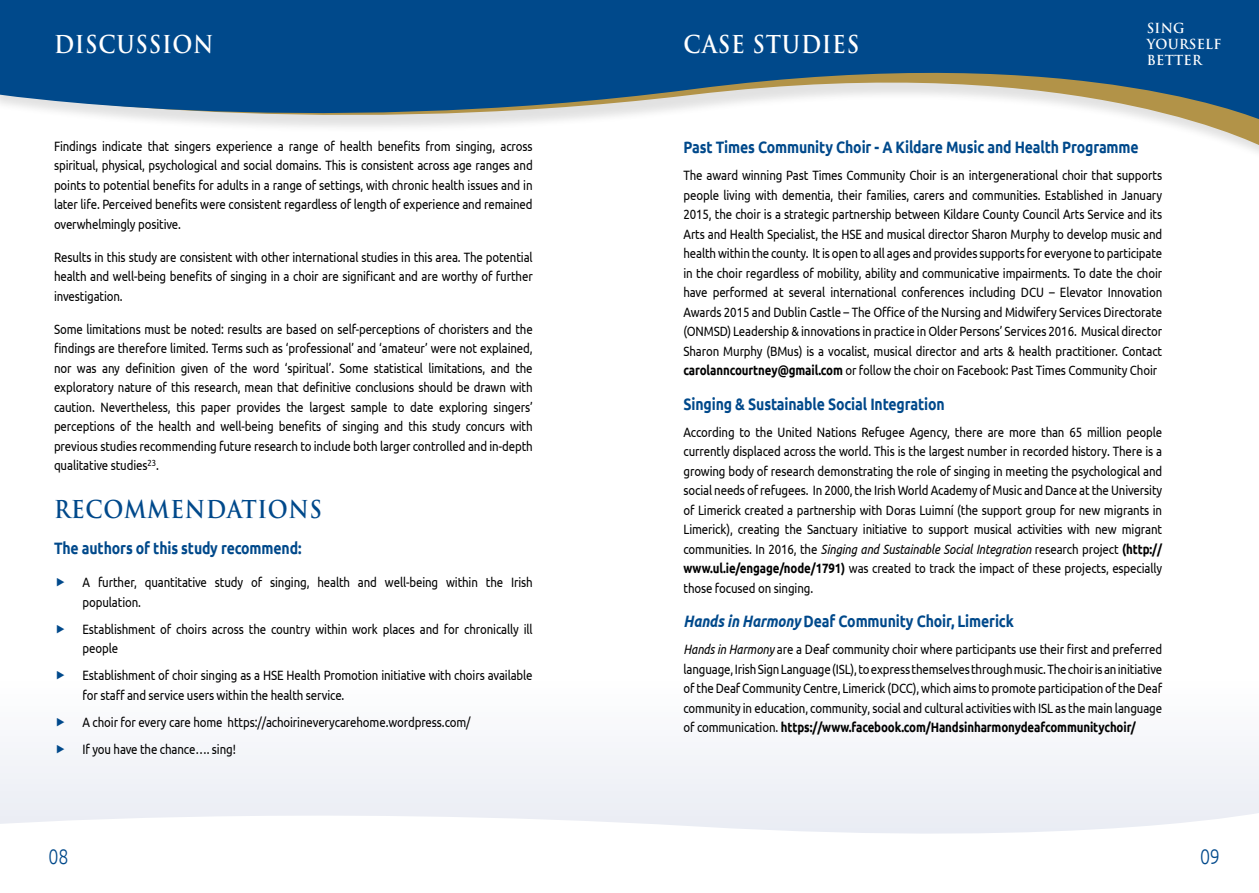
<style>
.page{position:relative;width:1259px;height:893px;background:#fff}
.page>*{position:absolute;margin:0;border:0;box-sizing:border-box;transform-origin:0 0}
.t1{font:700 24px "Trajan";letter-spacing:.035em;color:#fff;scale:.9 1}
.t2{font:700 24px "Trajan";letter-spacing:.035em;color:#00498b;scale:.9 1}
.t3{font:300 21px "Ubuntu";color:#00498b;scale:.85 1}
.t4{font:700 16.5px "Ubuntu";letter-spacing:-.01em;color:#00498b;scale:.85 1}
.t5{font:13.5px/19.5px "Ubuntu";letter-spacing:-.01em;color:#000;text-align:justify;scale:.85 1}
.t6{font:700 13.5px/16.5px "Trajan";letter-spacing:.02em;color:#fff;scale:.96 1}
.s1{font-weight:700}
.s2{font-style:italic}
</style>
<div class="page">
<div style="left:0;top:676px;width:1259px;height:217px;background:#f9fafc"></div>
<svg style="left:0;top:0;width:1259px;height:141px;fill:#00498b"></svg>
<svg style="left:0;top:816px;width:1232px;height:17px"></svg>
<h1 class="t1" style="left:54px;top:29px;width:179px">DISCUSSION</h1>
<h1 class="t1" style="left:683px;top:29px;width:197px">CASE STUDIES</h1>
<p class="t6" style="left:1146px;top:19px;width:79px">SING<br>YOURSELF<br>BETTER</p>
<p class="t5" style="left:54px;top:136px;width:565px">Findings indicate that singers experience a range of health benefits from singing, across spiritual, physical, psychological and social domains. This is consistent across age ranges and points to potential benefits for adults in a range of settings, with chronic health issues and in later life. Perceived benefits were consistent regardless of length of experience and remained overwhelmingly positive.</p>
<p class="t5" style="left:54px;top:247px;width:565px">Results in this study are consistent with other international studies in this area. The potential health and well-being benefits of singing in a choir are significant and are worthy of further investigation.</p>
<p class="t5" style="left:54px;top:319px;width:565px">Some limitations must be noted: results are based on self-perceptions of choristers and the findings are therefore limited. Terms such as ‘professional’ and ‘amateur’ were not explained, nor was any definition given of the word ‘spiritual’. Some statistical limitations, and the exploratory nature of this research, mean that definitive conclusions should be drawn with caution. Nevertheless, this paper provides the largest sample to date exploring singers’ perceptions of the health and well-being benefits of singing and this study concurs with previous studies recommending future research to include both larger controlled and in-depth qualitative studies<sup>23</sup>.</p>
<h1 class="t2" style="left:54px;top:495px;width:299px">RECOMMENDATIONS</h1>
<p class="t4" style="left:54px;top:538px;width:293px">The authors of this study recommend:</p>
<p class="t5" style="left:82px;top:572px;width:531px">A further, quantitative study of singing, health and well-being within the Irish population.</p>
<p class="t5" style="left:82px;top:619px;width:531px">Establishment of choirs across the country within work places and for chronically ill people</p>
<p class="t5" style="left:82px;top:665px;width:531px">Establishment of choir singing as a HSE Health Promotion initiative with choirs available for staff and service users within the health service.</p>
<p class="t5" style="left:82px;top:708px;width:458px;line-height:27px">A choir for every care home https://achoirineverycarehome.wordpress.com/<br>If you have the chance…. sing!</p>
<p class="t4" style="left:683px;top:137px;width:537px">Past Times Community Choir - A Kildare Music and Health Programme</p>
<p class="t5" style="left:683px;top:165px;width:565px">The award winning Past Times Community Choir is an intergenerational choir that supports people living with dementia, their families, carers and communities. Established in January 2015, the choir is a strategic partnership between Kildare County Council Arts Service and its Arts and Health Specialist, the HSE and musical director Sharon Murphy to develop music and health within the county. It is open to all ages and provides supports for everyone to participate in the choir regardless of mobility, ability and communicative impairments. To date the choir have performed at several international conferences including DCU – Elevator Innovation Awards 2015 and Dublin Castle – The Office of the Nursing and Midwifery Services Directorate (ONMSD) Leadership &amp; innovations in practice in Older Persons’ Services 2016. Musical director Sharon Murphy (BMus) is a vocalist, musical director and arts &amp; health practitioner. Contact <span class="s1">carolanncourtney@gmail.com</span> or follow the choir on Facebook: Past Times Community Choir</p>
<p class="t4" style="left:683px;top:394px;width:309px">Singing &amp; Sustainable Social Integration</p>
<p class="t5" style="left:683px;top:422px;width:565px">According to the United Nations Refugee Agency, there are more than 65 million people currently displaced across the world. This is the largest number in recorded history. There is a growing body of research demonstrating the role of singing in meeting the psychological and social needs of refugees. In 2000, the Irish World Academy of Music and Dance at the University of Limerick created a partnership with Doras Luimní (the support group for new migrants in Limerick), creating the Sanctuary initiative to support musical activities with new migrant communities. In 2016, the <span class="s2">Singing and Sustainable Social Integration</span> research project <span class="s1">(http:// www.ul.ie/engage/node/1791)</span> was created to track the impact of these projects, especially those focused on singing.</p>
<p class="t4" style="left:683px;top:611px;width:390px"><span class="s2">Hands in Harmony</span> Deaf Community Choir, Limerick</p>
<p class="t5" style="left:683px;top:639px;width:565px"><span class="s2">Hands in Harmony</span> are a Deaf community choir where participants use their first and preferred language, Irish Sign Language (ISL), to express themselves through music. The choir is an initiative of the Deaf Community Centre, Limerick (DCC), which aims to promote participation of the Deaf community in education, community, social and cultural activities with ISL as the main language of communication. <span class="s1">https://www.facebook.com/Handsinharmonydeafcommunitychoir/</span></p>
<h2 class="t3" style="left:48px;top:844px;width:25px">08</h2>
<h2 class="t3" style="left:1200px;top:844px;width:25px">09</h2>
</div>
